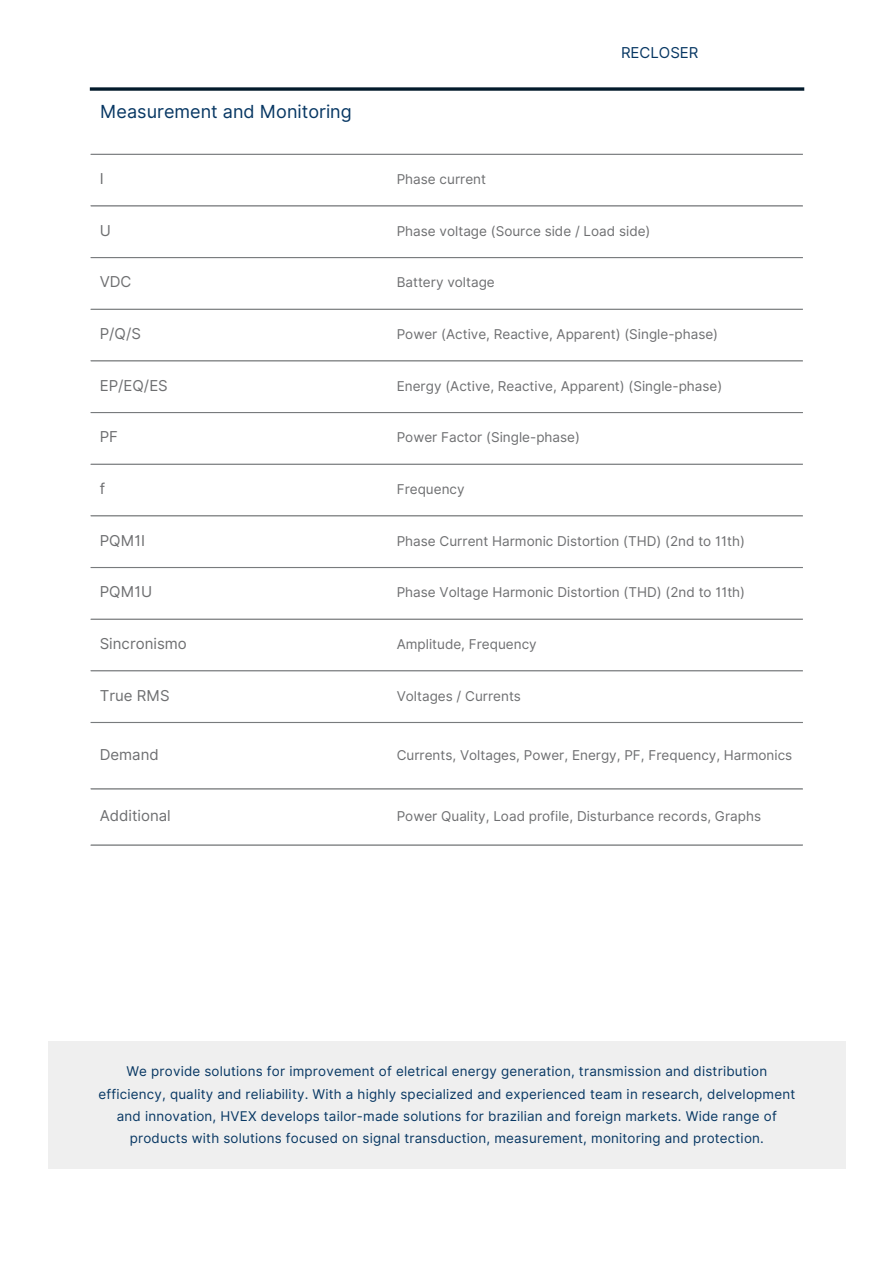
<style>
.page{position:relative;width:894px;height:1264px;background:#fff}
.page>*{position:absolute;margin:0;border:0;box-sizing:border-box;transform-origin:0 0}
.t1{font:18px "Inter";color:#073763}
.t2{font:15px "Inter";color:#6e6f71}
.t3{font:15px "Inter";color:#073763}
.t4{font:13.5px "Inter";color:#6e6f71}
.t5{font:13.35px/22.4px "Inter";letter-spacing:.015em;color:#073763;text-align:center}
</style>
<div class="page">
<svg style="left:90px;top:87px;width:714px;height:4px"></svg>
<div style="left:48px;top:1041px;width:797px;height:127px;background:#efefef"></div>
<hr style="left:91px;top:154px;width:711px;height:1px;background:#787b7d">
<hr style="left:91px;top:205px;width:711px;height:1px;background:#787b7d">
<hr style="left:91px;top:257px;width:711px;height:1px;background:#787b7d">
<hr style="left:91px;top:309px;width:711px;height:1px;background:#787b7d">
<hr style="left:91px;top:360px;width:711px;height:1px;background:#787b7d">
<hr style="left:91px;top:412px;width:711px;height:1px;background:#787b7d">
<hr style="left:91px;top:463px;width:711px;height:2px;background:#787b7d">
<hr style="left:91px;top:515px;width:711px;height:1px;background:#787b7d">
<hr style="left:91px;top:567px;width:711px;height:1px;background:#787b7d">
<hr style="left:91px;top:618px;width:711px;height:1px;background:#787b7d">
<hr style="left:91px;top:670px;width:711px;height:1px;background:#787b7d">
<hr style="left:91px;top:722px;width:711px;height:1px;background:#787b7d">
<hr style="left:91px;top:788px;width:711px;height:1px;background:#787b7d">
<hr style="left:91px;top:844px;width:711px;height:1px;background:#787b7d">
<h2 class="t1" style="left:100px;top:101px;width:253px">Measurement and Monitoring</h2>
<p class="t2" style="left:100px;top:170px;width:5px">I</p>
<p class="t4" style="left:396px;top:171px;width:91px">Phase current</p>
<h1 class="t3" style="left:620px;top:44px;width:79px">RECLOSER</h1>
<p class="t2" style="left:100px;top:221px;width:13px">U</p>
<p class="t4" style="left:396px;top:223px;width:255px">Phase voltage (Source side / Load side)</p>
<p class="t2" style="left:100px;top:273px;width:33px">VDC</p>
<p class="t4" style="left:396px;top:274px;width:99px">Battery voltage</p>
<p class="t2" style="left:100px;top:325px;width:43px">P/Q/S</p>
<p class="t4" style="left:396px;top:326px;width:323px">Power (Active, Reactive, Apparent) (Single-phase)</p>
<p class="t2" style="left:100px;top:376px;width:70px">EP/EQ/ES</p>
<p class="t4" style="left:396px;top:378px;width:327px">Energy (Active, Reactive, Apparent) (Single-phase)</p>
<p class="t2" style="left:100px;top:428px;width:20px">PF</p>
<p class="t4" style="left:396px;top:429px;width:185px">Power Factor (Single-phase)</p>
<p class="t2" style="left:100px;top:479px;width:7px">f</p>
<p class="t4" style="left:396px;top:481px;width:69px">Frequency</p>
<p class="t2" style="left:100px;top:531px;width:47px">PQM1I</p>
<p class="t4" style="left:396px;top:532px;width:349px">Phase Current Harmonic Distortion (THD) (2nd to 11th)</p>
<p class="t2" style="left:100px;top:583px;width:54px">PQM1U</p>
<p class="t4" style="left:396px;top:584px;width:350px">Phase Voltage Harmonic Distortion (THD) (2nd to 11th)</p>
<p class="t2" style="left:100px;top:634px;width:89px">Sincronismo</p>
<p class="t4" style="left:396px;top:636px;width:141px">Amplitude, Frequency</p>
<p class="t2" style="left:100px;top:686px;width:71px">True RMS</p>
<p class="t4" style="left:396px;top:687px;width:126px">Voltages / Currents</p>
<p class="t2" style="left:100px;top:745px;width:61px">Demand</p>
<h3 class="t4" style="left:396px;top:747px;width:397px">Currents, Voltages, Power, Energy, PF, Frequency, Harmonics</h3>
<p class="t2" style="left:100px;top:806px;width:73px">Additional</p>
<p class="t4" style="left:396px;top:808px;width:366px">Power Quality, Load profile, Disturbance records, Graphs</p>
<p class="t5" style="left:98px;top:1060px;width:698px">We provide solutions for improvement of eletrical energy generation, transmission and distribution efficiency, quality and reliability. With a highly specialized and experienced team in research, delvelopment and innovation, HVEX develops tailor-made solutions for brazilian and foreign markets. Wide range of products with solutions focused on signal transduction, measurement, monitoring and protection.</p>
</div>
